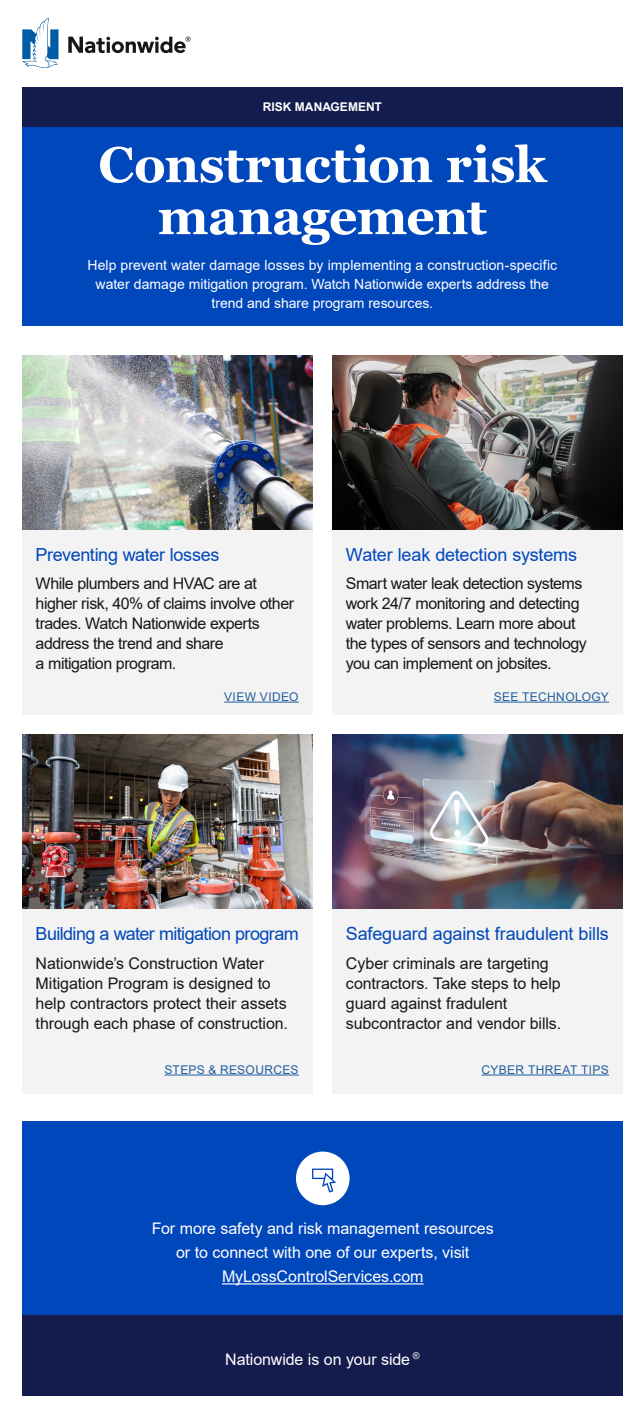
<style>
.page{position:relative;width:644px;height:1427px;background:#fff}
.page>*{position:absolute;margin:0;border:0;box-sizing:border-box;transform-origin:0 0}
.white_h1_headline_32_36{font:700 50px/52px "Georgia";letter-spacing:-.01em;color:#fff;text-align:center}
.h3_subhead_link_18_24{font:18px "Arial";letter-spacing:-.015em;color:#0047bb}
.p_body_text_16_24{font:16px/20px "Arial";letter-spacing:-.025em;color:#171717}
.p_body_text_16_24-2{font:16px/20px "Arial";letter-spacing:-.005em;color:#171717}
.p_body_text_16_24-3{font:16px/24px "Arial";letter-spacing:-.005em;color:#fff;text-align:center}
.white_h1_headline_32_36-2{font:14px/19px "Arial";color:#fff;text-align:center}
.p_body_text_16_24-4{font:12px "Arial";letter-spacing:.03em;color:#215e9e}
.white_p_small_text_12_18{font:700 12px "Arial";color:#fff}
</style>
<div class="page">
<svg style="left:68px;top:37px;width:123px;height:16px"></svg>
<svg style="left:22px;top:18px;width:36px;height:50px"></svg>
<div style="left:22px;top:126px;width:600px;height:200px;background:#0047bb"></div>
<div style="left:22px;top:87px;width:600px;height:39px;background:#141b4d"></div>
<div style="left:22px;top:529px;width:290px;height:186px;background:#f3f3f3"></div>
<hr style="left:224px;top:701px;width:75px;height:1px;background:#215e9e">
<div style="left:22px;top:908px;width:290px;height:185px;background:#f3f3f3"></div>
<hr style="left:164px;top:1074px;width:135px;height:1px;background:#215e9e">
<div style="left:332px;top:529px;width:290px;height:186px;background:#f3f3f3"></div>
<hr style="left:493px;top:701px;width:116px;height:1px;background:#215e9e">
<div style="left:332px;top:908px;width:290px;height:185px;background:#f3f3f3"></div>
<hr style="left:481px;top:1074px;width:128px;height:1px;background:#215e9e">
<img style="left:22px;top:734px;width:290px;height:174px">
<img style="left:332px;top:355px;width:290px;height:174px">
<img style="left:22px;top:355px;width:290px;height:174px">
<img style="left:332px;top:734px;width:290px;height:174px">
<div style="left:23px;top:1121px;width:600px;height:195px;background:#0047bb"></div>
<hr style="left:222px;top:1283px;width:201px;height:1px;background:#fff">
<svg style="left:296px;top:1151px;width:53px;height:54px"></svg>
<div style="left:22px;top:1316px;width:600px;height:80px;background:#141b4d"></div>
<p class="white_p_small_text_12_18" style="left:263px;top:99px;width:121px">RISK MANAGEMENT</p>
<p class="white_h1_headline_32_36" style="left:98px;top:139px;width:449px">Construction risk management</p>
<p class="white_h1_headline_32_36-2" style="left:87px;top:256px;width:471px">Help prevent water damage losses by implementing a construction-specific water damage mitigation program. Watch Nationwide experts address the trend and share program resources.</p>
<p class="h3_subhead_link_18_24" style="left:36px;top:542px;width:185px">Preventing water losses</p>
<p class="p_body_text_16_24" style="left:36px;top:573px;width:260px">While plumbers and HVAC are at higher risk, 40% of claims involve other trades. Watch Nationwide experts address the trend and share<br>a mitigation program.</p>
<p class="p_body_text_16_24-4" style="left:224px;top:688px;width:76px">VIEW VIDEO</p>
<p class="h3_subhead_link_18_24" style="left:346px;top:542px;width:233px">Water leak detection systems</p>
<p class="p_body_text_16_24" style="left:346px;top:573px;width:242px">Smart water leak detection systems work 24/7 monitoring and detecting water problems. Learn more about the types of sensors and technology you can implement on jobsites.</p>
<p class="p_body_text_16_24-4" style="left:493px;top:688px;width:117px">SEE TECHNOLOGY</p>
<p class="h3_subhead_link_18_24" style="left:36px;top:921px;width:264px">Building a water mitigation program</p>
<p class="p_body_text_16_24-2" style="left:36px;top:953px;width:254px">Nationwide’s Construction Water Mitigation Program is designed to help contractors protect their assets through each phase of construction.</p>
<p class="p_body_text_16_24-4" style="left:164px;top:1061px;width:136px">STEPS &amp; RESOURCES</p>
<p class="h3_subhead_link_18_24" style="left:346px;top:921px;width:264px">Safeguard against fraudulent bills</p>
<p class="p_body_text_16_24-2" style="left:346px;top:953px;width:217px">Cyber criminals are targeting contractors. Take steps to help guard against fradulent subcontractor and vendor bills.</p>
<p class="p_body_text_16_24-4" style="left:481px;top:1061px;width:129px">CYBER THREAT TIPS</p>
<p class="p_body_text_16_24-3" style="left:152px;top:1216px;width:343px">For more safety and risk management resources or to connect with one of our experts, visit<br>MyLossControlServices.com</p>
<p class="p_body_text_16_24-3" style="left:225px;top:1346px;width:196px">Nationwide is on your side <sup>®</sup></p>
</div>
